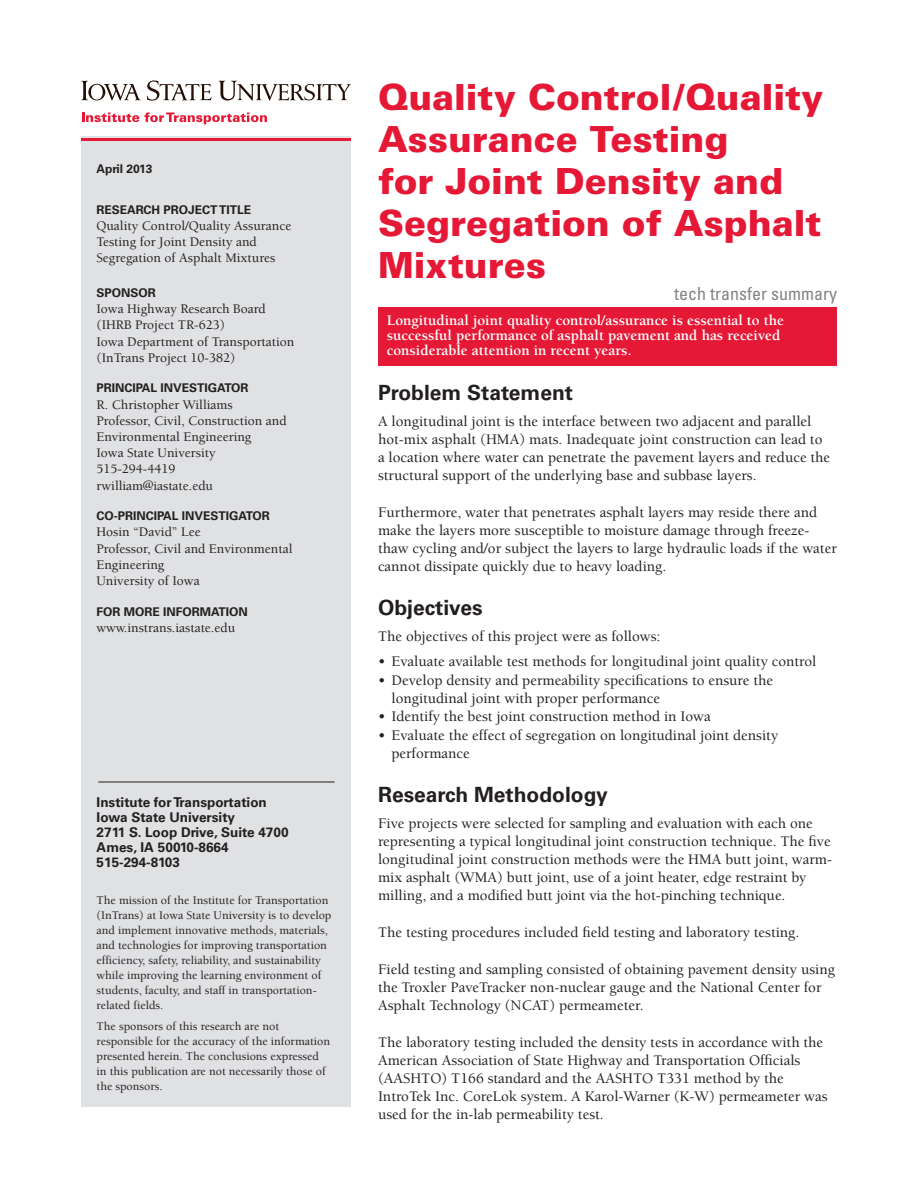
<style>
.page{position:relative;width:918px;height:1188px;background:#fff}
.page>*{position:absolute;margin:0;border:0;box-sizing:border-box;transform-origin:0 0}
.Headline{font:900 36px/42px "Univers";color:#e51836}
.head_1{font:700 21px "Univers";color:#231f20}
.Headline2{font:condensed 18px "Univers";color:#808285}
.Body_text{font:500 15px/18px "Berkeley";color:#231f20}
.first_bullets{font:500 15px/18px "Berkeley";color:#231f20}
.pullout_sentence{font:700 15px/15px "Berkeley";color:#fff}
.info{font:500 13.5px/16.2px "Berkeley";color:#231f20}
.address{font:700 13.5px "Univers";color:#231f20}
.tech_trans__summary{font:500 12px/15px "Berkeley";color:#231f20}
.label{font:700 12px "Univers";color:#231f20}
.date{font:700 12px "Univers";color:#231f20}
</style>
<div class="page">
<div style="left:378px;top:308px;width:459px;height:58px;background:#e51836"></div>
<div style="left:81px;top:136px;width:270px;height:971px;background:#e0e1e3"></div>
<hr style="left:81px;top:138px;width:270px;height:3px;background:#e51836">
<svg style="left:81px;top:81px;width:60px;height:19px"></svg>
<svg style="left:147px;top:80px;width:65px;height:21px"></svg>
<svg style="left:219px;top:81px;width:132px;height:20px"></svg>
<svg style="left:82px;top:112px;width:185px;height:12px"></svg>
<hr style="left:98px;top:782px;width:237px;height:1px;background:#231f20">
<p class="date" style="left:96px;top:162px;width:58px">April 2013</p>
<p class="label" style="left:96px;top:202px;width:156px">RESEARCH PROJECT TITLE</p>
<p class="info" style="left:96px;top:218px;width:196px">Quality Control/Quality Assurance<br>Testing for Joint Density and<br>Segregation of Asphalt Mixtures</p>
<p class="label" style="left:96px;top:286px;width:61px">SPONSOR</p>
<p class="info" style="left:96px;top:301px;width:171px">Iowa Highway Research Board</p>
<p class="info" style="left:96px;top:317px;width:130px">(IHRB Project TR-623)</p>
<p class="info" style="left:96px;top:334px;width:199px">Iowa Department of Transportation</p>
<p class="info" style="left:96px;top:350px;width:140px">(InTrans Project 10-382)</p>
<p class="label" style="left:96px;top:381px;width:154px">PRINCIPAL INVESTIGATOR</p>
<p class="info" style="left:96px;top:397px;width:138px">R. Christopher Williams</p>
<p class="info" style="left:96px;top:413px;width:192px">Professor, Civil, Construction and<br>Environmental Engineering</p>
<p class="info" style="left:96px;top:445px;width:121px">Iowa State University</p>
<p class="info" style="left:96px;top:461px;width:81px">515-294-4419</p>
<p class="info" style="left:96px;top:478px;width:118px">rwilliam@iastate.edu</p>
<p class="label" style="left:96px;top:509px;width:175px">CO-PRINCIPAL INVESTIGATOR</p>
<p class="info" style="left:96px;top:524px;width:106px">Hosin “David” Lee</p>
<p class="info" style="left:96px;top:541px;width:198px">Professor, Civil and Environmental<br>Engineering</p>
<p class="info" style="left:96px;top:573px;width:105px">University of Iowa</p>
<p class="label" style="left:96px;top:604px;width:153px">FOR MORE INFORMATION</p>
<p class="info" style="left:96px;top:620px;width:140px">www.instrans.iastate.edu</p>
<p class="address" style="left:97px;top:794px;width:172px">Institute for Transportation</p>
<p class="address" style="left:97px;top:809px;width:140px">Iowa State University</p>
<p class="address" style="left:97px;top:824px;width:194px">2711 S. Loop Drive, Suite 4700</p>
<p class="address" style="left:97px;top:839px;width:133px">Ames, IA 50010-8664</p>
<p class="address" style="left:97px;top:854px;width:85px">515-294-8103</p>
<p class="tech_trans__summary" style="left:97px;top:893px;width:236px">The mission of the Institute for Transportation (InTrans) at Iowa State University is to develop and implement innovative methods, materials, and technologies for improving transportation efficiency, safety, reliability, and sustainability while improving the learning environment of students, faculty, and staff in transportation&shy;related fields.</p>
<p class="tech_trans__summary" style="left:97px;top:1019px;width:235px">The sponsors of this research are not responsible for the accuracy of the information presented herein. The conclusions expressed in this publication are not necessarily those of the sponsors.</p>
<p class="Headline" style="left:378px;top:75px;width:447px">Quality Control/Quality<br>Assurance Testing<br>for Joint Density and<br>Segregation of Asphalt<br>Mixtures</p>
<p class="Headline2" style="left:674px;top:282px;width:164px">tech transfer summary</p>
<p class="pullout_sentence" style="left:387px;top:313px;width:399px">Longitudinal joint quality control/assurance is essential to the successful performance of asphalt pavement and has received considerable attention in recent years.</p>
<p class="head_1" style="left:378px;top:381px;width:197px">Problem Statement</p>
<p class="Body_text" style="left:378px;top:413px;width:454px">A longitudinal joint is the interface between two adjacent and parallel hot-mix asphalt (HMA) mats. Inadequate joint construction can lead to a location where water can penetrate the pavement layers and reduce the structural support of the underlying base and subbase layers.</p>
<p class="Body_text" style="left:378px;top:504px;width:460px">Furthermore, water that penetrates asphalt layers may reside there and make the layers more susceptible to moisture damage through freeze&shy;thaw cycling and/or subject the layers to large hydraulic loads if the water cannot dissipate quickly due to heavy loading.</p>
<p class="head_1" style="left:378px;top:596px;width:106px">Objectives</p>
<p class="Body_text" style="left:378px;top:628px;width:284px">The objectives of this project were as follows:</p>
<p class="first_bullets" style="left:378px;top:653px;width:440px">• Evaluate available test methods for longitudinal joint quality control</p>
<p class="first_bullets" style="left:392px;top:671px;width:383px;text-indent:-14px">• Develop density and permeability specifications to ensure the longitudinal joint with proper performance</p>
<p class="first_bullets" style="left:378px;top:708px;width:334px">• Identify the best joint construction method in Iowa</p>
<p class="first_bullets" style="left:392px;top:726px;width:388px;text-indent:-14px">• Evaluate the effect of segregation on longitudinal joint density performance</p>
<p class="head_1" style="left:378px;top:782px;width:231px">Research Methodology</p>
<p class="Body_text" style="left:378px;top:815px;width:456px">Five projects were selected for sampling and evaluation with each one representing a typical longitudinal joint construction technique. The five longitudinal joint construction methods were the HMA butt joint, warm&shy;mix asphalt (WMA) butt joint, use of a joint heater, edge restraint by milling, and a modified butt joint via the hot-pinching technique.</p>
<p class="Body_text" style="left:378px;top:924px;width:423px">The testing procedures included field testing and laboratory testing.</p>
<p class="Body_text" style="left:378px;top:960px;width:458px">Field testing and sampling consisted of obtaining pavement density using the Troxler PaveTracker non-nuclear gauge and the National Center for<br>Asphalt Technology (NCAT) permeameter.</p>
<p class="Body_text" style="left:378px;top:1033px;width:451px">The laboratory testing included the density tests in accordance with the American Association of State Highway and Transportation Officials (AASHTO) T166 standard and the AASHTO T331 method by the IntroTek Inc. CoreLok system. A Karol-Warner (K-W) permeameter was used for the in-lab permeability test.</p>
</div>
